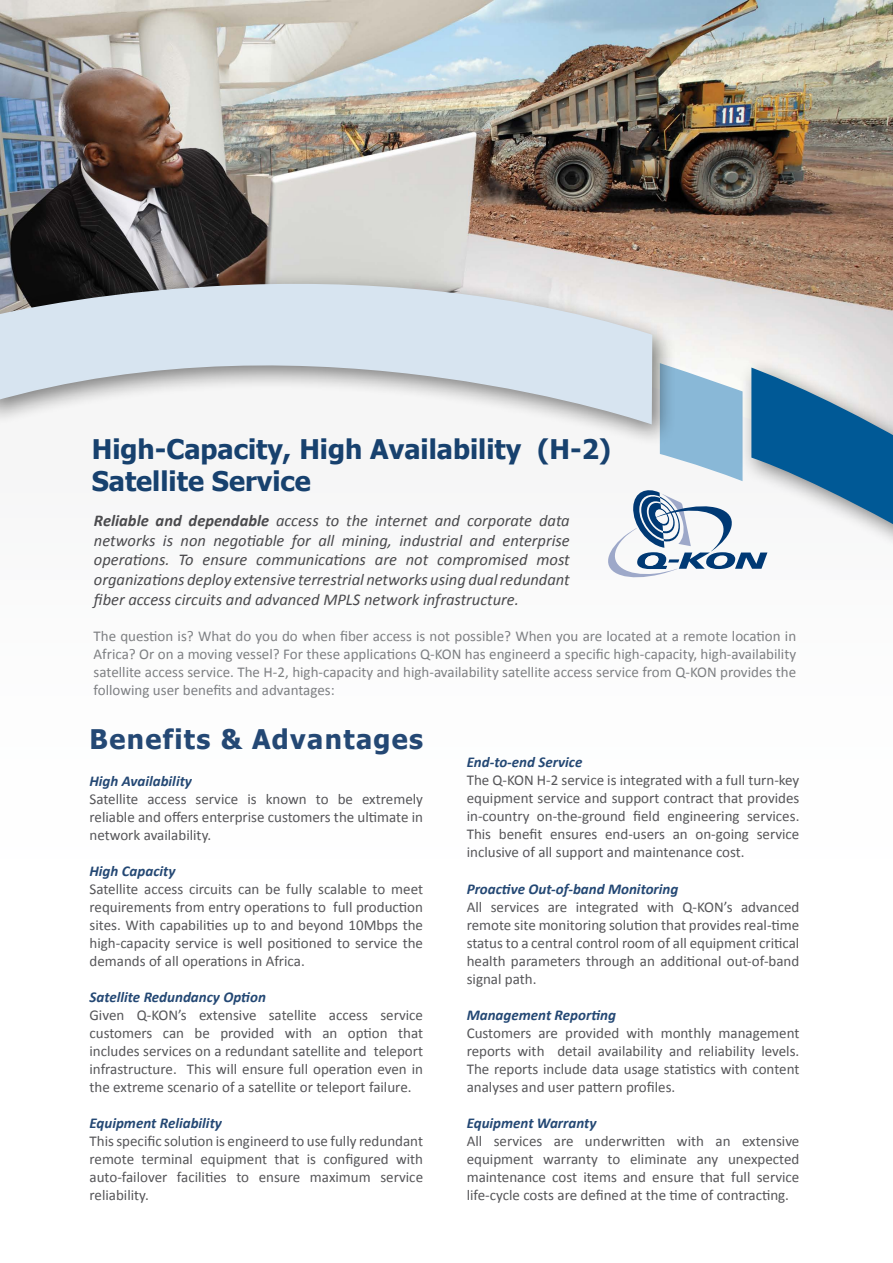
<style>
.page{position:relative;width:893px;height:1263px;background:#fff}
.page>*{position:absolute;margin:0;border:0;box-sizing:border-box;transform-origin:0 0}
.t1{font:700 27px/32.4px "Tahoma";color:#17416e}
.t2{font:700 27px "Tahoma";letter-spacing:.05em;color:#244874}
.t3{font:italic 16.5px/19.8px "Calibri";color:#4a4a4d;text-align:justify}
.t4{font:15px/18px "Calibri";color:#565659;text-align:justify}
.t5{font:15px/18px "Calibri";color:#7e8083;text-align:justify}
.t6{font:italic 700 15px "Calibri";color:#244874}
.s1{font-weight:700}
</style>
<div class="page">
<img style="left:0;top:0;width:893px;height:322px">
<svg style="left:677px;top:322px;width:216px;height:41px"></svg>
<div style="left:0;top:272px;width:677px;height:176px;background:#000;opacity:.5"></div>
<svg style="left:0;top:232px;width:652px;height:192px;background:#c3c7cb"></svg>
<div style="left:738px;top:357px;width:155px;height:197px;background:#000;opacity:.5"></div>
<svg style="left:605px;top:363px;width:288px;height:215px"></svg>
<h1 class="t1" style="left:92px;top:431px;width:521px">High-Capacity, High Availability (H-2)<br>Satellite Service</h1>
<p class="t3" style="left:94px;top:510px;width:477px"><span class="s1">Reliable and dependable</span> access to the internet and corporate data networks is non negotiable for all mining, industrial and enterprise operations. To ensure communications are not compromised most organizations deploy extensive terrestrial networks using dual redundant fiber access circuits and advanced MPLS network infrastructure.</p>
<p class="t5" style="left:94px;top:627px;width:704px">The question is? What do you do when fiber access is not possible? When you are located at a remote location in Africa? Or on a moving vessel? For these applications Q-KON has engineerd a specific high-capacity, high-availability satellite access service. The H-2, high-capacity and high-availability satellite access service from Q-KON provides the following user benefits and advantages:</p>
<h1 class="t2" style="left:89px;top:720px;width:335px">Benefits &amp; Advantages</h1>
<p class="t6" style="left:89px;top:772px;width:104px">High Availability</p>
<p class="t4" style="left:89px;top:790px;width:335px">Satellite access service is known to be extremely reliable and offers enterprise customers the ultimate in network availability.</p>
<p class="t6" style="left:89px;top:862px;width:88px">High Capacity</p>
<p class="t4" style="left:89px;top:880px;width:335px">Satellite access circuits can be fully scalable to meet requirements from entry operations to full production sites. With capabilities up to and beyond 10Mbps the high-capacity service is well positioned to service the demands of all operations in Africa.</p>
<p class="t6" style="left:89px;top:988px;width:178px">Satellite Redundancy Option</p>
<p class="t4" style="left:89px;top:1006px;width:335px">Given Q-KON’s extensive satellite access service customers can be provided with an option that includes services on a redundant satellite and teleport infrastructure. This will ensure full operation even in the extreme scenario of a satellite or teleport failure.</p>
<p class="t6" style="left:89px;top:1114px;width:134px">Equipment Reliability</p>
<p class="t4" style="left:89px;top:1132px;width:335px">This specific solution is engineerd to use fully redundant remote terminal equipment that is configured with auto-failover facilities to ensure maximum service reliability.</p>
<p class="t6" style="left:467px;top:753px;width:117px">End-to-end Service</p>
<p class="t4" style="left:467px;top:771px;width:334px">The Q-KON H-2 service is integrated with a full turn-key equipment service and support contract that provides in-country on-the-ground field engineering services.<br>This benefit ensures end-users an on-going service inclusive of all support and maintenance cost.</p>
<p class="t6" style="left:467px;top:879px;width:213px">Proactive Out-of-band Monitoring</p>
<p class="t4" style="left:467px;top:897px;width:334px">All services are integrated with Q-KON’s advanced remote site monitoring solution that provides real-time status to a central control room of all equipment critical health parameters through an additional out-of-band signal path.</p>
<p class="t6" style="left:467px;top:1005px;width:151px">Management Reporting</p>
<p class="t4" style="left:467px;top:1023px;width:334px">Customers are provided with monthly management reports with detail availability and reliability levels.<br>The reports include data usage statistics with content analyses and user pattern profiles.</p>
<p class="t6" style="left:467px;top:1113px;width:131px">Equipment Warranty</p>
<p class="t4" style="left:467px;top:1131px;width:334px">All services are underwritten with an extensive equipment warranty to eliminate any unexpected maintenance cost items and ensure that full service life-cycle costs are defined at the time of contracting.</p>
</div>
